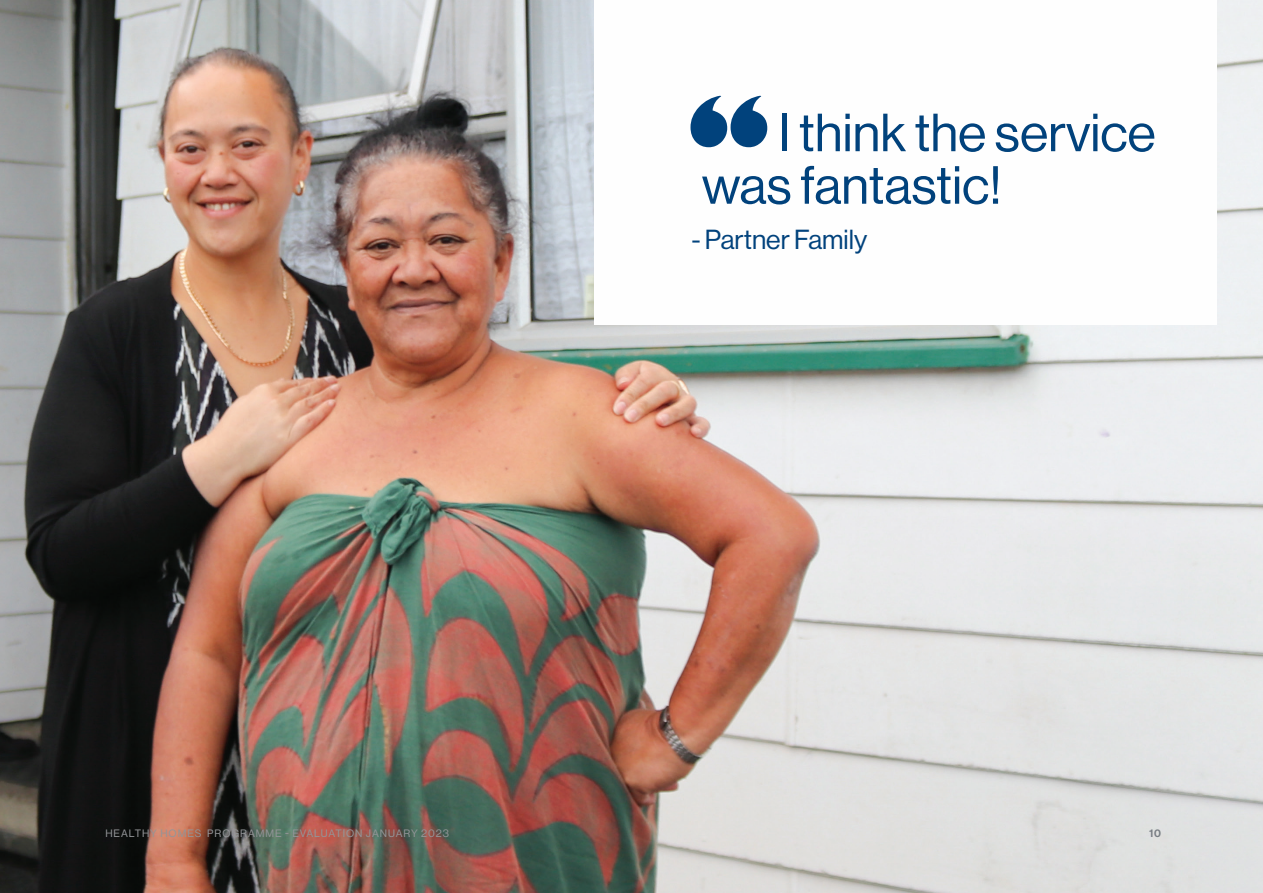
<style>
.page{position:relative;width:1263px;height:893px;background:#fff}
.page>*{position:absolute;margin:0;border:0;box-sizing:border-box;transform-origin:0 0}
.t1{font:800 112.5px "Gill Sans";color:#01427c}
.t2{font:52.5px/52.5px "N Haas Grotesk DS Pro 55 Rg";color:#01427c}
.Performance{font:27px "N Haas Grotesk DS Pro 55 Rg";color:#01427c}
.t3{font:10.5px "N Haas Grotesk DS Pro 55 Rg";letter-spacing:.09em;color:#939598}
.t4{font:10.5px "N Haas Grotesk DS Pro 65 Md";color:#787d83}
</style>
<div class="page">
<img style="left:0;top:0;width:1263px;height:893px">
<div style="left:594px;top:0;width:622px;height:324px;background:#fefefe"></div>
<p class="t1" style="left:686px;top:51px;width:87px">‘‘</p>
<p class="t2" style="left:702px;top:107px;width:455px;text-indent:77px">I think the service was fantastic!</p>
<p class="Performance" style="left:692px;top:224px;width:177px">- Partner Family</p>
<p class="t3" style="left:105px;top:828px;width:345px">HEALTHY HOMES PROGRAMME - EVALUATION JANUARY 2023</p>
<p class="t4" style="left:1149px;top:828px;width:14px">10</p>
</div>
